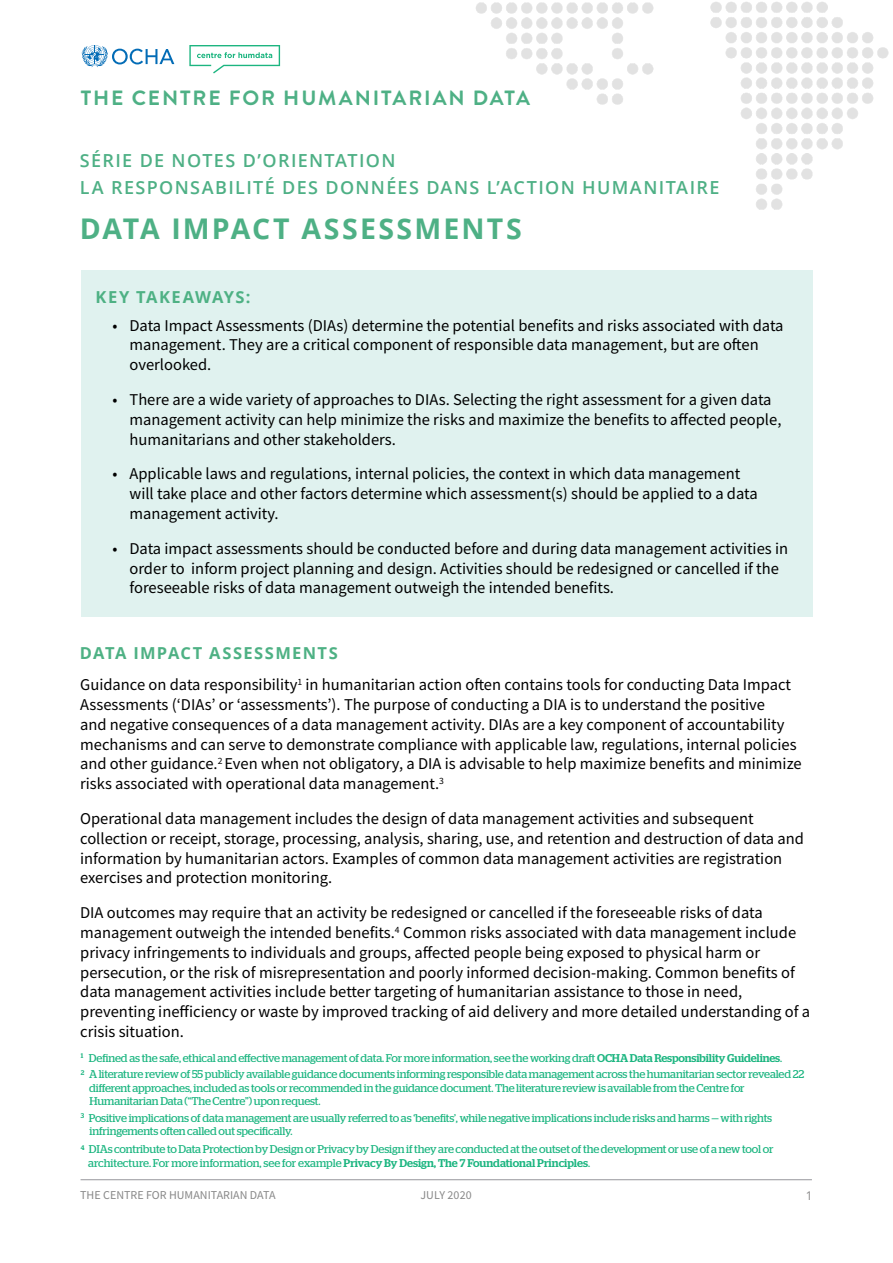
<style>
.page{position:relative;width:893px;height:1263px;background:#fff}
.page>*{position:absolute;margin:0;border:0;box-sizing:border-box;transform-origin:0 0}
.t1{font:700 28.5px "Open Sans";letter-spacing:.075em;color:#4eb085}
.t2{font:700 21px "Brandon Grotesque";letter-spacing:.09em;color:#4eb085}
.t3{font:600 18px/27px "Open Sans";letter-spacing:.075em;color:#4eb085}
.t4{font:16.5px/19.8px "Source Sans Pro";color:#000}
.t5{font:700 16.5px "Open Sans";letter-spacing:.085em;color:#4eb184}
.t6{font:12px "Source Sans Pro";color:#888}
.t7{font:12px "Open Sans";color:#888787}
.t8{font:11.25px/13.5px "Stag";letter-spacing:-.01em;color:#1bb580}
.s1{font-weight:500}
</style>
<div class="page">
<hr style="left:81px;top:1179px;width:731px;height:1px;background:#96969c">
<img style="left:741px;top:17px;width:148px;height:193px">
<svg style="left:189px;top:45px;width:91px;height:28px"></svg>
<svg style="left:82px;top:45px;width:92px;height:22px"></svg>
<img style="left:476px;top:2px;width:356px;height:105px">
<div style="left:81px;top:270px;width:731px;height:347px;background:#e0f2ef"></div>
<p class="t2" style="left:81px;top:83px;width:450px">THE CENTRE FOR HUMANITARIAN DATA</p>
<p class="t3" style="left:80px;top:146px;width:641px">SÉRIE DE NOTES D’ORIENTATION<br>LA RESPONSABILITÉ DES DONNÉES DANS L’ACTION HUMANITAIRE</p>
<h1 class="t1" style="left:80px;top:208px;width:443px">DATA IMPACT ASSESSMENTS</h1>
<p class="t5" style="left:96px;top:285px;width:157px">KEY TAKEAWAYS:</p>
<p class="t4" style="left:129px;top:315px;width:656px;text-indent:-17px">• Data Impact Assessments (DIAs) determine the potential benefits and risks associated with data management. They are a critical component of responsible data management, but are often overlooked.</p>
<p class="t4" style="left:129px;top:389px;width:653px;text-indent:-17px">• There are a wide variety of approaches to DIAs. Selecting the right assessment for a given data management activity can help minimize the risks and maximize the benefits to affected people, humanitarians and other stakeholders.</p>
<p class="t4" style="left:129px;top:464px;width:630px;text-indent:-17px">• Applicable laws and regulations, internal policies, the context in which data management will take place and other factors determine which assessment(s) should be applied to a data management activity.</p>
<p class="t4" style="left:129px;top:538px;width:660px;text-indent:-17px">• Data impact assessments should be conducted before and during data management activities in order to inform project planning and design. Activities should be redesigned or cancelled if the foreseeable risks of data management outweigh the intended benefits.</p>
<p class="t5" style="left:80px;top:642px;width:259px">DATA IMPACT ASSESSMENTS</p>
<p class="t4" style="left:80px;top:675px;width:723px">Guidance on data responsibility<sup>1</sup> in humanitarian action often contains tools for conducting Data Impact Assessments (‘DIAs’ or ‘assessments’). The purpose of conducting a DIA is to understand the positive<br>and negative consequences of a data management activity. DIAs are a key component of accountability mechanisms and can serve to demonstrate compliance with applicable law, regulations, internal policies and other guidance.<sup>2</sup> Even when not obligatory, a DIA is advisable to help maximize benefits and minimize risks associated with operational data management.<sup>3</sup></p>
<p class="t4" style="left:80px;top:808px;width:725px">Operational data management includes the design of data management activities and subsequent collection or receipt, storage, processing, analysis, sharing, use, and retention and destruction of data and information by humanitarian actors. Examples of common data management activities are registration exercises and protection monitoring.</p>
<p class="t4" style="left:80px;top:903px;width:732px">DIA outcomes may require that an activity be redesigned or cancelled if the foreseeable risks of data management outweigh the intended benefits.<sup>4</sup> Common risks associated with data management include privacy infringements to individuals and groups, affected people being exposed to physical harm or persecution, or the risk of misrepresentation and poorly informed decision-making. Common benefits of data management activities include better targeting of humanitarian assistance to those in need, preventing inefficiency or waste by improved tracking of aid delivery and more detailed understanding of a crisis situation.</p>
<p class="t8" style="left:81px;top:1050px;width:725px;line-height:16.5px"><sup>1</sup> Defined as the safe, ethical and effective management of data. For more information, see the working draft <span class="s1">OCHA Data Responsibility Guidelines</span>.<br><sup>2</sup> A literature review of 55 publicly available guidance documents informing responsible data management across the humanitarian sector revealed 22</p>
<p class="t8" style="left:89px;top:1081px;width:657px">different approaches, included as tools or recommended in the guidance document. The literature review is available from the Centre for<br>Humanitarian Data (“The Centre”) upon request.</p>
<p class="t8" style="left:90px;top:1111px;width:684px;text-indent:-9px"><sup>3</sup> Positive implications of data management are usually referred to as ‘benefits’, while negative implications include risks and harms — with rights infringements often called out specifically.</p>
<p class="t8" style="left:88px;top:1143px;width:687px;text-indent:-7px"><sup>4</sup> DIAs contribute to Data Protection by Design or Privacy by Design if they are conducted at the outset of the development or use of a new tool or architecture. For more information, see for example <span class="s1">Privacy By Design, The 7 Foundational Principles</span>.</p>
<p class="t6" style="left:80px;top:1187px;width:197px">THE CENTRE FOR HUMANITARIAN DATA</p>
<p class="t6" style="left:420px;top:1188px;width:53px">JULY 2020</p>
<p class="t7" style="left:806px;top:1187px;width:8px">1</p>
</div>
